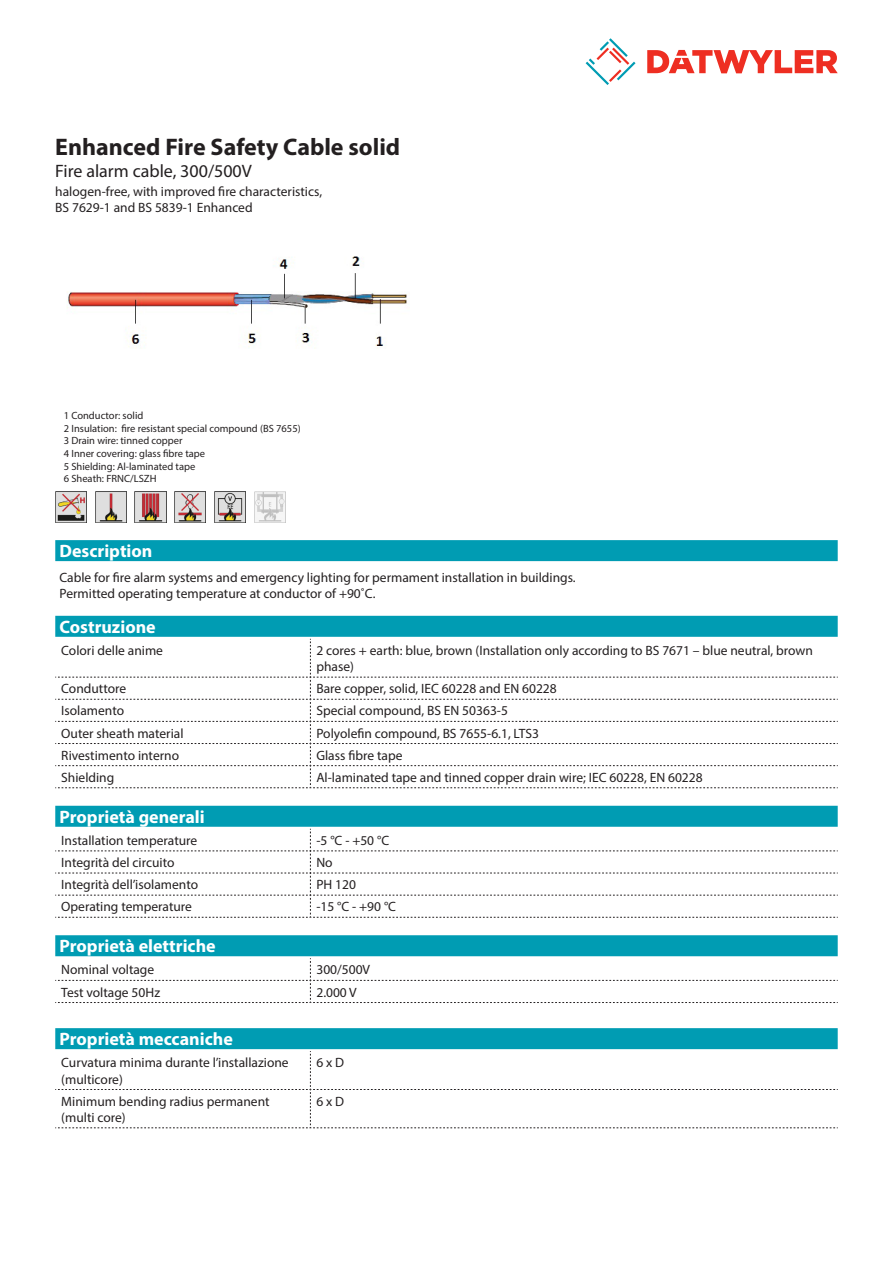
<style>
.page{position:relative;width:893px;height:1263px;background:#fff}
.page>*{position:absolute;margin:0;border:0;box-sizing:border-box;transform-origin:0 0}
.Product_Head{font:700 24px "Myriad Pro";color:#231f20}
.Standard_Head_Proper{font:700 18px "Myriad Pro";color:#fff}
.SubHead{font:18px "Myriad Pro";color:#231f20}
.myriad_light_propert{font:13.5px/16.2px "Myriad Pro";color:#231f20}
.Standard_text{font:13.5px/16.2px "Myriad Pro";color:#231f20}
.imagetext{font:10.5px/12.6px "Myriad Pro";color:#231f20}
</style>
<div class="page">
<svg style="left:586px;top:38px;width:49px;height:47px"></svg>
<svg style="left:647px;top:50px;width:191px;height:23px"></svg>
<div style="left:55px;top:616px;width:783px;height:21px;background:#009cb3"></div>
<svg style="left:55px;top:639px;width:783px;height:149px"></svg>
<div style="left:55px;top:1028px;width:783px;height:21px;background:#009cb3"></div>
<svg style="left:55px;top:1051px;width:783px;height:77px"></svg>
<img style="left:67px;top:256px;width:340px;height:93px">
<div style="left:55px;top:540px;width:783px;height:21px;background:#009cb3"></div>
<img style="left:254px;top:491px;width:31px;height:31px">
<img style="left:214px;top:491px;width:31px;height:31px">
<img style="left:174px;top:491px;width:32px;height:31px">
<img style="left:135px;top:491px;width:31px;height:31px">
<img style="left:95px;top:491px;width:31px;height:31px">
<img style="left:55px;top:491px;width:32px;height:31px">
<div style="left:55px;top:806px;width:783px;height:21px;background:#009cb3"></div>
<svg style="left:55px;top:829px;width:783px;height:89px"></svg>
<div style="left:55px;top:935px;width:783px;height:21px;background:#009cb3"></div>
<svg style="left:55px;top:958px;width:783px;height:45px"></svg>
<p class="Product_Head" style="left:55px;top:131px;width:346px">Enhanced Fire Safety Cable solid</p>
<p class="SubHead" style="left:55px;top:160px;width:198px">Fire alarm cable, 300/500V</p>
<p class="Standard_text" style="left:55px;top:183px;width:268px">halogen-free, with improved fire characteristics,<br>BS 7629-1 and BS 5839-1 Enhanced</p>
<p class="imagetext" style="left:64px;top:409px;width:238px">1 Conductor: solid<br>2 Insulation: fire resistant special compound (BS 7655)<br>3 Drain wire: tinned copper<br>4 Inner covering: glass fibre tape<br>5 Shielding: Al-laminated tape<br>6 Sheath: FRNC/LSZH</p>
<p class="Standard_Head_Proper" style="left:60px;top:539px;width:94px">Description</p>
<p class="Standard_text" style="left:60px;top:569px;width:518px">Cable for fire alarm systems and emergency lighting for permament installation in buildings.<br>Permitted operating temperature at conductor of +90˚C.</p>
<p class="Standard_Head_Proper" style="left:60px;top:615px;width:98px">Costruzione</p>
<p class="myriad_light_propert" style="left:61px;top:642px;width:103px">Colori delle anime</p>
<p class="myriad_light_propert" style="left:316px;top:642px;width:498px">2 cores + earth: blue, brown (Installation only according to BS 7671 – blue neutral, brown phase)</p>
<p class="myriad_light_propert" style="left:61px;top:680px;width:66px">Conduttore</p>
<p class="myriad_light_propert" style="left:316px;top:680px;width:242px">Bare copper, solid, IEC 60228 and EN 60228</p>
<p class="myriad_light_propert" style="left:61px;top:702px;width:64px">Isolamento</p>
<p class="myriad_light_propert" style="left:316px;top:702px;width:193px">Special compound, BS EN 50363-5</p>
<p class="myriad_light_propert" style="left:61px;top:725px;width:124px">Outer sheath material</p>
<p class="myriad_light_propert" style="left:316px;top:725px;width:224px">Polyolefin compound, BS 7655-6.1, LTS3</p>
<p class="myriad_light_propert" style="left:61px;top:747px;width:119px">Rivestimento interno</p>
<p class="myriad_light_propert" style="left:316px;top:747px;width:88px">Glass fibre tape</p>
<p class="myriad_light_propert" style="left:61px;top:769px;width:55px">Shielding</p>
<p class="myriad_light_propert" style="left:316px;top:769px;width:388px">Al-laminated tape and tinned copper drain wire; IEC 60228, EN 60228</p>
<p class="Standard_Head_Proper" style="left:60px;top:805px;width:147px">Proprietà generali</p>
<p class="myriad_light_propert" style="left:61px;top:832px;width:137px">Installation temperature</p>
<p class="myriad_light_propert" style="left:316px;top:832px;width:74px">-5 °C - +50 °C</p>
<p class="myriad_light_propert" style="left:61px;top:854px;width:115px">Integrità del circuito</p>
<p class="myriad_light_propert" style="left:316px;top:854px;width:18px">No</p>
<p class="myriad_light_propert" style="left:61px;top:876px;width:138px">Integrità dell’isolamento</p>
<p class="myriad_light_propert" style="left:316px;top:876px;width:41px">PH 120</p>
<p class="myriad_light_propert" style="left:61px;top:898px;width:132px">Operating temperature</p>
<p class="myriad_light_propert" style="left:316px;top:898px;width:81px">-15 °C - +90 °C</p>
<p class="Standard_Head_Proper" style="left:60px;top:934px;width:158px">Proprietà elettriche</p>
<p class="myriad_light_propert" style="left:61px;top:961px;width:95px">Nominal voltage</p>
<p class="myriad_light_propert" style="left:316px;top:961px;width:55px">300/500V</p>
<p class="myriad_light_propert" style="left:61px;top:984px;width:100px">Test voltage 50Hz</p>
<p class="myriad_light_propert" style="left:316px;top:984px;width:42px">2.000 V</p>
<p class="Standard_Head_Proper" style="left:60px;top:1027px;width:175px">Proprietà meccaniche</p>
<p class="myriad_light_propert" style="left:61px;top:1054px;width:229px">Curvatura minima durante l’installazione (multicore)</p>
<p class="myriad_light_propert" style="left:316px;top:1054px;width:29px">6 x D</p>
<p class="myriad_light_propert" style="left:61px;top:1093px;width:210px">Minimum bending radius permanent (multi core)</p>
<p class="myriad_light_propert" style="left:316px;top:1093px;width:29px">6 x D</p>
</div>
